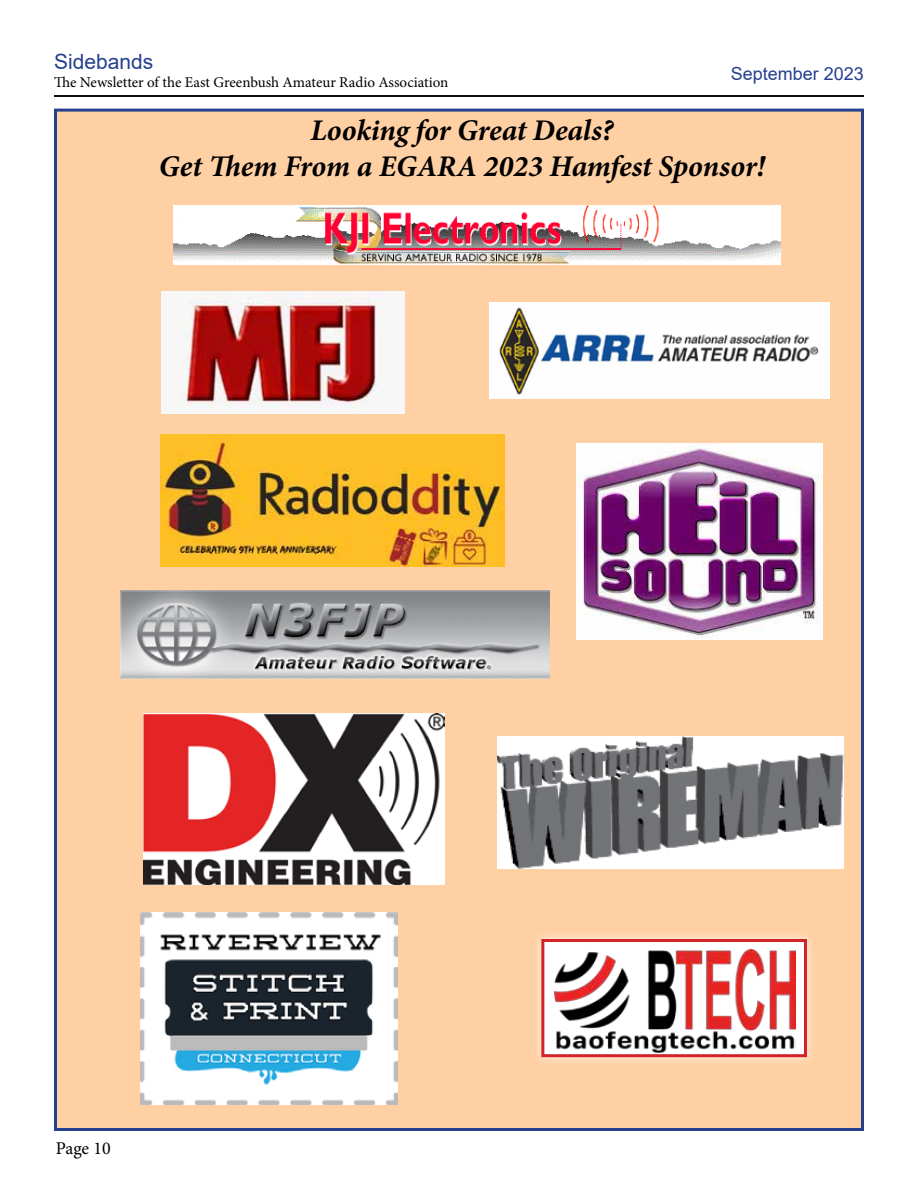
<style>
.page{position:relative;width:918px;height:1188px;background:#fff}
.page>*{position:absolute;margin:0;border:0;box-sizing:border-box;transform-origin:0 0}
.t1{font:italic 700 30px/36px "Minion Pro";letter-spacing:-.005em;color:#000;text-align:center}
.t2{font:21px "Arial";color:#25408f}
.t3{font:18px "Arial";color:#25408f}
.t4{font:18px "Minion Pro";letter-spacing:-.005em;color:#000}
.t5{font:15px "Minion Pro";letter-spacing:-.005em;color:#000}
</style>
<div class="page">
<hr style="left:54px;top:95px;width:810px;height:2px;background:#000">
<div style="left:54px;top:109px;width:810px;height:1022px;background:#ffd0a3;border:3px solid #25408f"></div>
<img style="left:174px;top:206px;width:606px;height:59px">
<img style="left:162px;top:292px;width:243px;height:121px">
<img style="left:498px;top:737px;width:345px;height:132px">
<img style="left:489px;top:302px;width:340px;height:97px">
<img style="left:121px;top:590px;width:428px;height:88px">
<img style="left:143px;top:714px;width:301px;height:171px">
<img style="left:140px;top:912px;width:258px;height:193px">
<div style="left:532px;top:929px;width:285px;height:138px;background:#fff;opacity:.75"></div>
<div style="left:541px;top:939px;width:266px;height:118px;background:#fff;border:3px solid #d2232a"></div>
<img style="left:161px;top:435px;width:344px;height:132px">
<img style="left:577px;top:443px;width:246px;height:196px">
<img style="left:554px;top:950px;width:242px;height:104px">
<p class="t2" style="left:54px;top:47px;width:101px">Sidebands</p>
<p class="t5" style="left:54px;top:72px;width:396px">The Newsletter of the East Greenbush Amateur Radio Association</p>
<p class="t3" style="left:731px;top:61px;width:135px">September 2023</p>
<p class="t1" style="left:159px;top:112px;width:608px">Looking for Great Deals?<br>Get Them From a EGARA 2023 Hamfest Sponsor!</p>
<p class="t4" style="left:56px;top:1136px;width:56px">Page 10</p>
</div>
